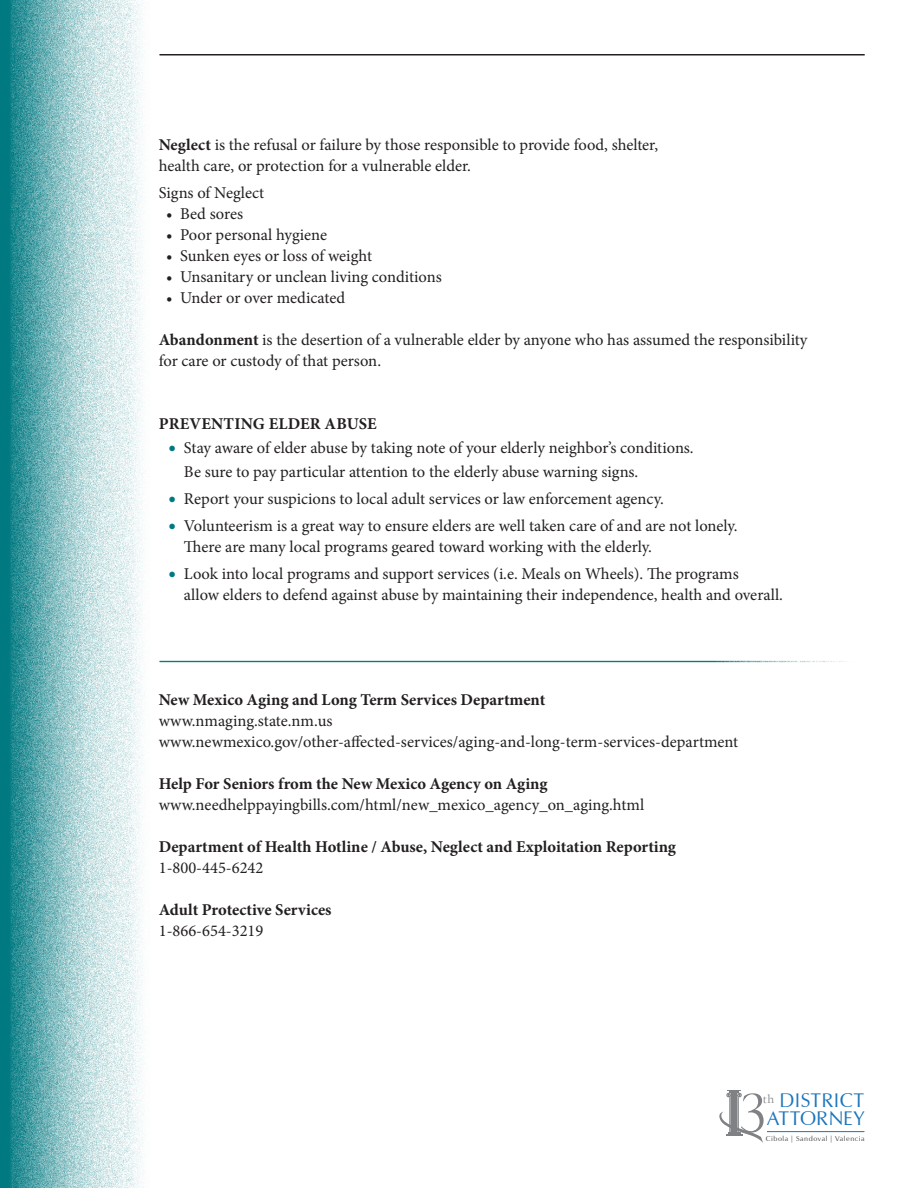
<style>
.page{position:relative;width:918px;height:1188px;background:#fff}
.page>*{position:absolute;margin:0;border:0;box-sizing:border-box;transform-origin:0 0}
.t1{font:19.8px/17.7px "Zapf Humanist 601 BT";letter-spacing:.02em;color:#1b75bb;text-align:right}
.t2{font:16.5px/21px "Minion Pro";color:#231f20}
.t3{font:700 16.5px "Minion Pro";color:#231f20}
.t4{font:13.2px "Garamond";color:#808184}
.t5{font:7.05px "Zapf Humanist 601 BT";letter-spacing:.075em;color:#404041;scale:1.04 1}
.s1{font-weight:700}
.s2{font-size:21px;color:#007981}
</style>
<div class="page">
<svg style="left:0;top:0;width:145px;height:1188px;background:#95c7ca"></svg>
<hr style="left:767px;top:1131px;width:97px;height:1px;background:#1b75bb">
<svg style="left:719px;top:1090px;width:45px;height:53px"></svg>
<hr style="left:159px;top:54px;width:706px;height:1px;background:#231f20">
<hr style="left:159px;top:661px;width:705px;height:1px;background:#007981">
<p class="t2" style="left:159px;top:134px;width:501px"><span class="s1">Neglect</span> is the refusal or failure by those responsible to provide food, shelter, health care, or protection for a vulnerable elder.</p>
<p class="t2" style="left:159px;top:182px;width:107px">Signs of Neglect</p>
<p class="t2" style="left:166px;top:203px;width:78px">• Bed sores</p>
<p class="t2" style="left:166px;top:224px;width:163px">• Poor personal hygiene</p>
<p class="t2" style="left:166px;top:245px;width:207px">• Sunken eyes or loss of weight</p>
<p class="t2" style="left:166px;top:266px;width:277px">• Unsanitary or unclean living conditions</p>
<p class="t2" style="left:166px;top:287px;width:180px">• Under or over medicated</p>
<p class="t2" style="left:159px;top:329px;width:650px"><span class="s1">Abandonment</span> is the desertion of a vulnerable elder by anyone who has assumed the responsibility for care or custody of that person.</p>
<p class="t3" style="left:159px;top:412px;width:220px">PREVENTING ELDER ABUSE</p>
<p class="t2" style="left:184px;top:435px;width:511px;line-height:24px;text-indent:-16px"><span class="s2">•</span> Stay aware of elder abuse by taking note of your elderly neighbor’s conditions.<br>Be sure to pay particular attention to the elderly abuse warning signs.</p>
<p class="t2" style="left:168px;top:488px;width:497px"><span class="s2">•</span> Report your suspicions to local adult services or law enforcement agency.</p>
<p class="t2" style="left:184px;top:515px;width:555px;text-indent:-16px"><span class="s2">•</span> Volunteerism is a great way to ensure elders are well taken care of and are not lonely.<br>There are many local programs geared toward working with the elderly.</p>
<p class="t2" style="left:184px;top:563px;width:600px;text-indent:-16px"><span class="s2">•</span> Look into local programs and support services (i.e. Meals on Wheels). The programs<br>allow elders to defend against abuse by maintaining their independence, health and overall.</p>
<p class="t3" style="left:159px;top:688px;width:388px">New Mexico Aging and Long Term Services Department</p>
<p class="t2" style="left:159px;top:710px;width:175px">www.nmaging.state.nm.us</p>
<p class="t2" style="left:159px;top:731px;width:581px">www.newmexico.gov/other-affected-services/aging-and-long-term-services-department</p>
<p class="t3" style="left:159px;top:772px;width:390px">Help For Seniors from the New Mexico Agency on Aging</p>
<p class="t2" style="left:159px;top:794px;width:487px">www.needhelppayingbills.com/html/new_mexico_agency_on_aging.html</p>
<p class="t3" style="left:159px;top:835px;width:519px">Department of Health Hotline / Abuse, Neglect and Exploitation Reporting</p>
<p class="t2" style="left:159px;top:857px;width:106px">1-800-445-6242</p>
<p class="t3" style="left:159px;top:898px;width:174px">Adult Protective Services</p>
<p class="t2" style="left:159px;top:920px;width:106px">1-866-654-3219</p>
<p class="t1" style="left:767px;top:1092px;width:99px">DISTRICT<br>ATTORNEY</p>
<p class="t5" style="left:766px;top:1135px;width:97px">Cibola | Sandoval | Valencia</p>
<p class="t4" style="left:763px;top:1090px;width:13px">th</p>
</div>
